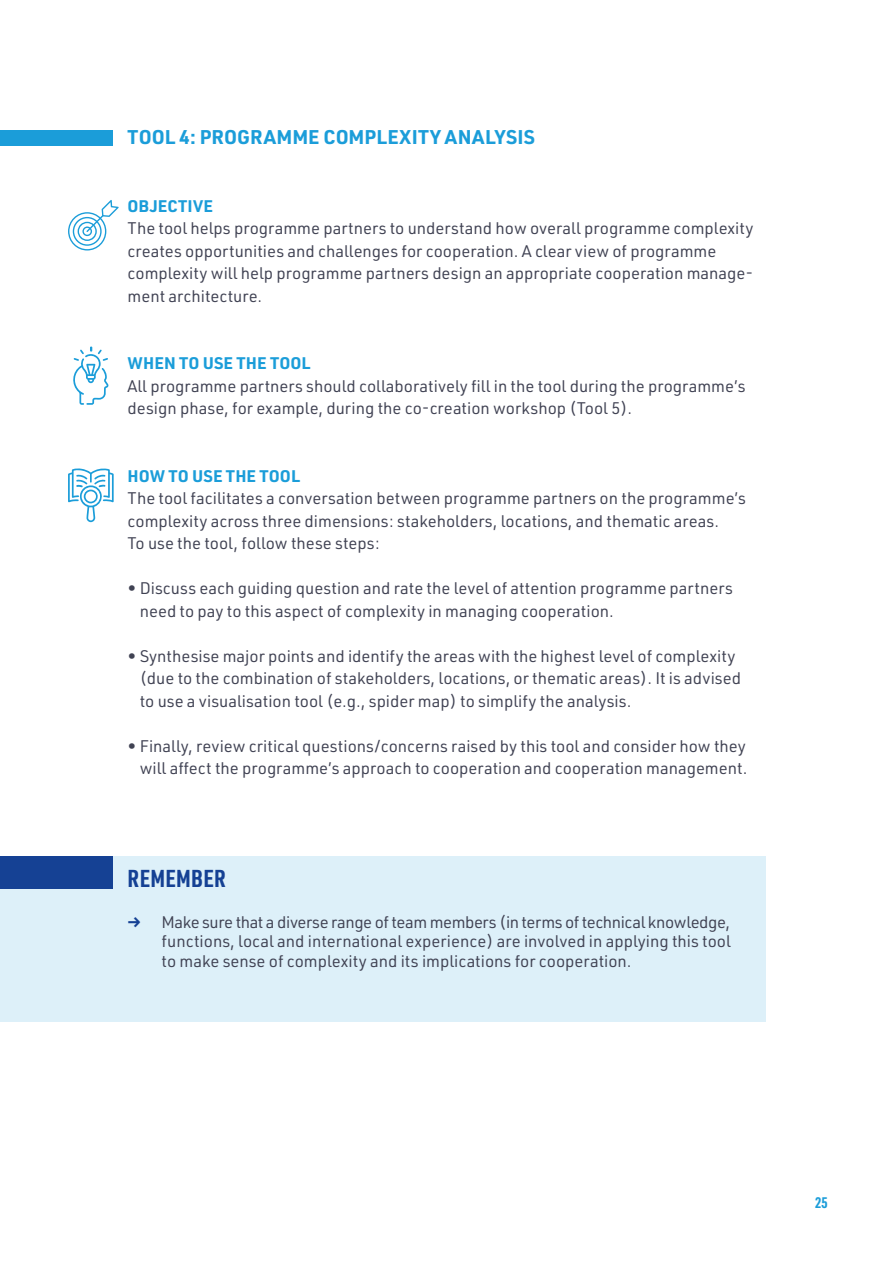
<style>
.page{position:relative;width:893px;height:1263px;background:#fff}
.page>*{position:absolute;margin:0;border:0;box-sizing:border-box;transform-origin:0 0}
.t1{font:700 24px "URWDIN Cond";letter-spacing:.015em;color:#154194}
.t2{font:700 19.5px "URWDIN";letter-spacing:.01em;color:#1b9dd9}
.t3{font:16.5px/22.5px "URWDIN";color:#404253}
.t4{font:700 16.5px "URWDIN";color:#1b9dd9}
.t5{font:700 16.5px "URWDIN";letter-spacing:.02em;color:#1b9dd9}
.t6{font:700 15px "URWDIN Cond";color:#1b9dd9}
.s1{font-weight:700;color:#154194}
</style>
<div class="page">
<div style="left:0;top:856px;width:765px;height:165px;background:#ddf0f9"></div>
<div style="left:0;top:130px;width:113px;height:15px;background:#1b9dd9"></div>
<div style="left:0;top:857px;width:113px;height:32px;background:#154194"></div>
<svg style="left:73px;top:346px;width:36px;height:59px"></svg>
<svg style="left:68px;top:468px;width:46px;height:54px"></svg>
<svg style="left:68px;top:200px;width:51px;height:50px"></svg>
<p class="t2" style="left:128px;top:124px;width:409px">TOOL 4: PROGRAMME COMPLEXITY ANALYSIS</p>
<p class="t5" style="left:128px;top:194px;width:87px">OBJECTIVE</p>
<p class="t3" style="left:128px;top:216px;width:627px">The tool helps programme partners to understand how overall programme complexity creates opportunities and challenges for cooperation. A clear view of programme complexity will help programme partners design an appropriate cooperation manage&shy;ment architecture.</p>
<p class="t4" style="left:128px;top:352px;width:184px">WHEN TO USE THE TOOL</p>
<p class="t3" style="left:128px;top:374px;width:619px">All programme partners should collaboratively fill in the tool during the programme’s design phase, for example, during the co-creation workshop (Tool 5).</p>
<p class="t4" style="left:128px;top:464px;width:174px">HOW TO USE THE TOOL</p>
<p class="t3" style="left:128px;top:486px;width:620px">The tool facilitates a conversation between programme partners on the programme’s complexity across three dimensions: stakeholders, locations, and thematic areas.<br>To use the tool, follow these steps:</p>
<p class="t3" style="left:140px;top:576px;width:594px;text-indent:-12px">• Discuss each guiding question and rate the level of attention programme partners need to pay to this aspect of complexity in managing cooperation.</p>
<p class="t3" style="left:140px;top:644px;width:603px;text-indent:-12px">• Synthesise major points and identify the areas with the highest level of complexity (due to the combination of stakeholders, locations, or thematic areas). It is advised to use a visualisation tool (e.g., spider map) to simplify the analysis.</p>
<p class="t3" style="left:128px;top:734px;width:621px;text-align:right">• Finally, review critical questions/concerns raised by this tool and consider how they will affect the programme’s approach to cooperation and cooperation management.</p>
<h1 class="t1" style="left:128px;top:862px;width:100px">REMEMBER</h1>
<p class="t3" style="left:162px;top:911px;width:571px;line-height:19.8px;text-align:justify;text-indent:-34px"><span class="s1">→</span> Make sure that a diverse range of team members (in terms of technical knowledge, functions, local and international experience) are involved in applying this tool to make sense of complexity and its implications for cooperation.</p>
<p class="t6" style="left:815px;top:1192px;width:14px">25</p>
</div>
